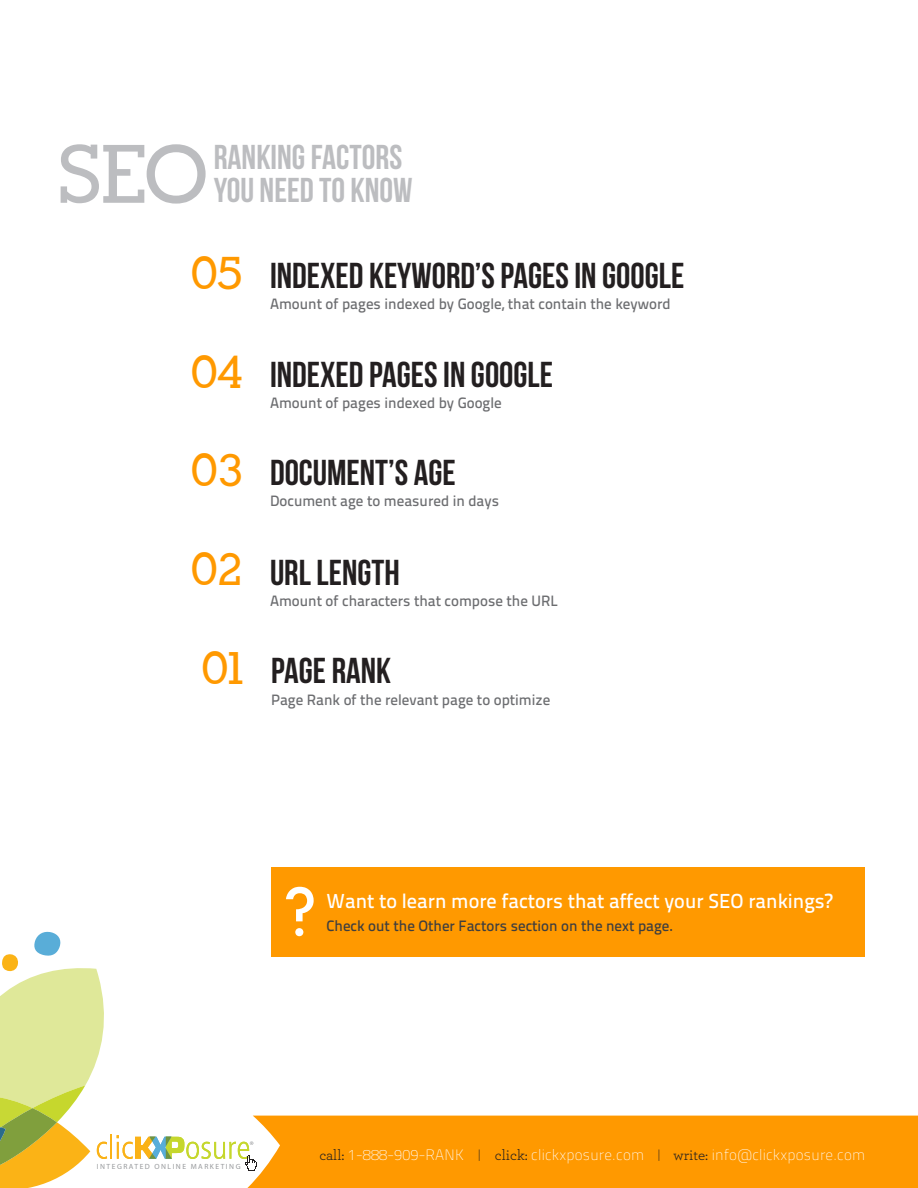
<style>
.page{position:relative;width:918px;height:1188px;background:#fff}
.page>*{position:absolute;margin:0;border:0;box-sizing:border-box;transform-origin:0 0}
.t1{font:700 81px "Alexandria FLF";color:#bcbdc0}
.t2{font:700 67.5px "Alexandria FLF";color:#fff}
.t3{font:700 45px "Alexandria FLF";letter-spacing:-.025em;color:#f90}
.t4{font:36px "Bebas Neue";color:#231f20}
.t5{font:34.5px "Bebas Neue";color:#bcbdc0}
.t6{font:20.25px "Titillium Text 14 L 600 wt";color:#fff}
.t7{font:15px "Titillium Text 14 L 600 wt";color:#6c6d70}
.t8{font:700 15px "Titillium Text 14 L";letter-spacing:.015em;color:#fff}
.t9{font:15px "Titillium Text 14 L 600 wt";color:#3e3e3f}
.t10{font:7.5px "Myriad Pro";letter-spacing:.2em;color:#97999c}
.s1{font-family:"Archer";font-weight:400;color:#231f20}
.s2{color:#231f20}
</style>
<div class="page">
<div style="left:247px;top:1116px;width:671px;height:72px;background:#f90"></div>
<hr style="left:110px;top:1134px;width:2px;height:25px;background:#fab217">
<svg style="left:117px;top:1135px;width:140px;height:36px"></svg>
<div style="left:271px;top:867px;width:594px;height:89px;background:#f90"></div>
<svg style="left:0;top:931px;width:108px;height:257px"></svg>
<p class="t1" style="left:58px;top:132px;width:152px">SEO</p>
<p class="t5" style="left:214px;top:138px;width:190px">RANKING FACTORS</p>
<p class="t5" style="left:214px;top:171px;width:200px">YOU NEED TO KNOW</p>
<p class="t3" style="left:191px;top:249px;width:54px">05</p>
<p class="t3" style="left:191px;top:348px;width:54px">04</p>
<p class="t3" style="left:191px;top:446px;width:54px">03</p>
<p class="t3" style="left:191px;top:546px;width:54px">02</p>
<p class="t3" style="left:202px;top:644px;width:48px">01</p>
<p class="t4" style="left:270px;top:256px;width:416px">INDEXED KEYWORD’S PAGES IN GOOGLE</p>
<p class="t7" style="left:270px;top:295px;width:402px">Amount of pages indexed by Google, that contain the keyword</p>
<p class="t4" style="left:270px;top:355px;width:285px">INDEXED PAGES IN GOOGLE</p>
<p class="t7" style="left:270px;top:394px;width:233px">Amount of pages indexed by Google</p>
<p class="t4" style="left:270px;top:453px;width:187px">DOCUMENT’S AGE</p>
<p class="t7" style="left:270px;top:492px;width:231px">Document age to measured in days</p>
<p class="t4" style="left:270px;top:552px;width:131px">URL LENGTH</p>
<p class="t7" style="left:270px;top:592px;width:289px">Amount of characters that compose the URL</p>
<p class="t4" style="left:271px;top:651px;width:121px">PAGE RANK</p>
<p class="t7" style="left:271px;top:690px;width:281px">Page Rank of the relevant page to optimize</p>
<p class="t2" style="left:283px;top:876px;width:33px">?</p>
<p class="t6" style="left:327px;top:889px;width:508px">Want to learn more factors that affect your SEO rankings?</p>
<p class="t9" style="left:327px;top:916px;width:348px">Check out the Other Factors section on the next page.</p>
<p class="t10" style="left:97px;top:1163px;width:145px">INTEGRATED ONLINE MARKETING</p>
<p class="t8" style="left:319px;top:1146px;width:547px"><span class="s1">call:</span> 1-888-909-RANK <span class="s2">|</span> <span class="s1">click:</span> clickxposure.com <span class="s2">|</span> <span class="s1">write:</span> info@clickxposure.com</p>
</div>
